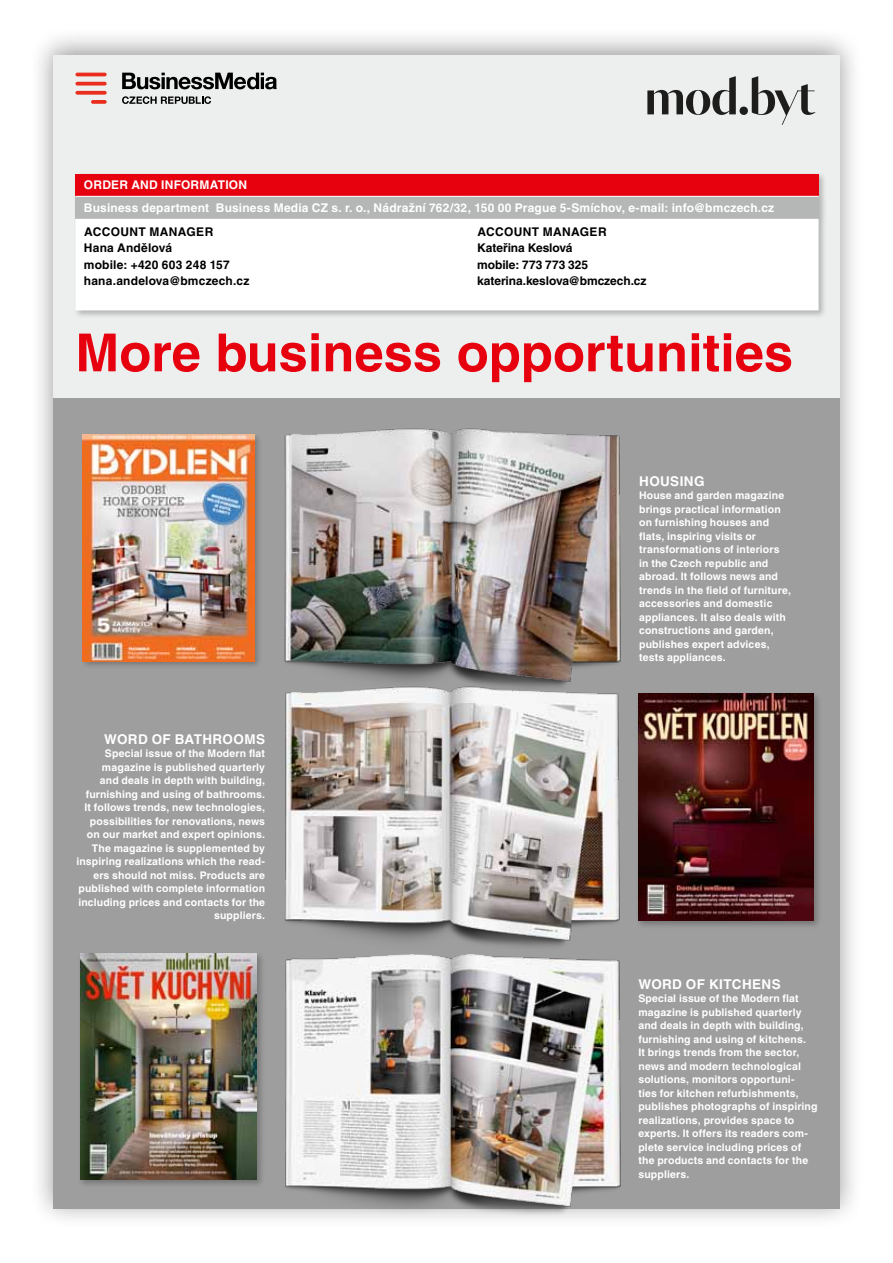
<style>
.page{position:relative;width:893px;height:1263px;background:#fff}
.page>*{position:absolute;margin:0;border:0;box-sizing:border-box;transform-origin:0 0}
.t1{font:700 52.5px "Helvetica CE";color:#e7000e}
.t2{font:700 13.5px "Helvetica CE";letter-spacing:.025em;color:#fff}
.t3{font:700 12px/16.5px "Helvetica CE";color:#000}
.t4{font:700 12px/22.8px "Helvetica CE";letter-spacing:.015em;color:#fff}
.t5{font:700 10.5px/13.5px "Helvetica CE";letter-spacing:.015em;color:#fff}
</style>
<div class="page">
<div style="left:29px;top:27px;width:834px;height:1202px;background:#000;opacity:.4"></div>
<div style="left:53px;top:55px;width:787px;height:1154px;background:#edeeee"></div>
<div style="left:53px;top:399px;width:787px;height:810px;background:#9f9e9e"></div>
<svg style="left:122px;top:96px;width:89px;height:8px"></svg>
<svg style="left:122px;top:73px;width:155px;height:16px"></svg>
<hr style="left:75px;top:73px;width:32px;height:3px;background:#e92e1d;border-radius:2px">
<svg style="left:75px;top:82px;width:32px;height:4px"></svg>
<svg style="left:75px;top:91px;width:32px;height:4px"></svg>
<svg style="left:91px;top:100px;width:16px;height:4px"></svg>
<div style="left:73px;top:171px;width:755px;height:148px;background:#000;opacity:.25"></div>
<div style="left:75px;top:174px;width:744px;height:22px;background:#e7000e"></div>
<div style="left:75px;top:196px;width:744px;height:23px;background:#b5b7b7"></div>
<div style="left:75px;top:219px;width:744px;height:91px;background:#fff"></div>
<hr style="left:75px;top:196px;width:394px;height:1px;background:#fff">
<hr style="left:469px;top:196px;width:350px;height:1px;background:#fff">
<div style="left:80px;top:432px;width:183px;height:238px;background:#000;opacity:.25"></div>
<img style="left:83px;top:435px;width:171px;height:226px">
<img style="left:284px;top:428px;width:337px;height:251px">
<div style="left:636px;top:691px;width:186px;height:238px;background:#000;opacity:.25"></div>
<img style="left:638px;top:694px;width:175px;height:226px">
<img style="left:284px;top:679px;width:336px;height:262px">
<div style="left:78px;top:951px;width:187px;height:237px;background:#000;opacity:.25"></div>
<img style="left:80px;top:953px;width:176px;height:227px">
<img style="left:273px;top:941px;width:363px;height:278px">
<svg style="left:647px;top:76px;width:168px;height:49px"></svg>
<p class="t4" style="left:84px;top:174px;width:692px">ORDER AND INFORMATION<br>Business department Business Media CZ s. r. o., Nádražní 762/32, 150 00 Prague 5-Smíchov, e-mail: info@bmczech.cz</p>
<p class="t3" style="left:84px;top:223px;width:19px">Account</p>
<p class="t3" style="left:149px;top:223px;width:10px">manag</p>
<p class="t3" style="left:196px;top:223px;width:15px">er</p>
<p class="t3" style="left:84px;top:240px;width:167px">Hana Andělová<br>mobile: +420 603 248 157 hana.andelova@bmczech.cz</p>
<p class="t3" style="left:477px;top:223px;width:19px">Account</p>
<p class="t3" style="left:543px;top:223px;width:10px">manag</p>
<p class="t3" style="left:590px;top:223px;width:15px">er</p>
<p class="t3" style="left:477px;top:240px;width:171px">Kateřina Keslová<br>mobile: 773 773 325 katerina.keslova@bmczech.cz</p>
<h1 class="t1" style="left:75px;top:322px;width:719px">More business opportunities</h1>
<p class="t2" style="left:104px;top:731px;width:162px">WORD OF BATHROOMS</p>
<p class="t5" style="left:76px;top:746px;width:190px;text-align:right">Special issue of the Modern flat magazine is published quarterly<br>and deals in depth with building, furnishing and using of bathrooms.<br>It follows trends, new technologies, possibilities for renovations, news on our market and expert opinions.<br>The magazine is supplemented by inspiring realizations which the read&shy;ers should not miss. Products are published with complete information including prices and contacts for the suppliers.</p>
<p class="t2" style="left:639px;top:473px;width:21px">Housing</p>
<p class="t5" style="left:639px;top:489px;width:153px">House and garden magazine brings practical information on furnishing houses and flats, inspiring visits or transformations of interiors in the Czech republic and abroad. It follows news and trends in the field of furniture, accessories and domestic appliances. It also deals with constructions and garden, publishes expert advices, tests appliances.</p>
<p class="t2" style="left:638px;top:976px;width:144px">WORD OF KITCHENS</p>
<p class="t5" style="left:638px;top:991px;width:181px">Special issue of the Modern flat magazine is published quarterly and deals in depth with building, furnishing and using of kitchens.<br>It brings trends from the sector, news and modern technological solutions, monitors opportuni-<br>ties for kitchen refurbishments, publishes photographs of inspiring realizations, provides space to experts. It offers its readers com&shy;plete service including prices of the products and contacts for the suppliers.</p>
</div>
